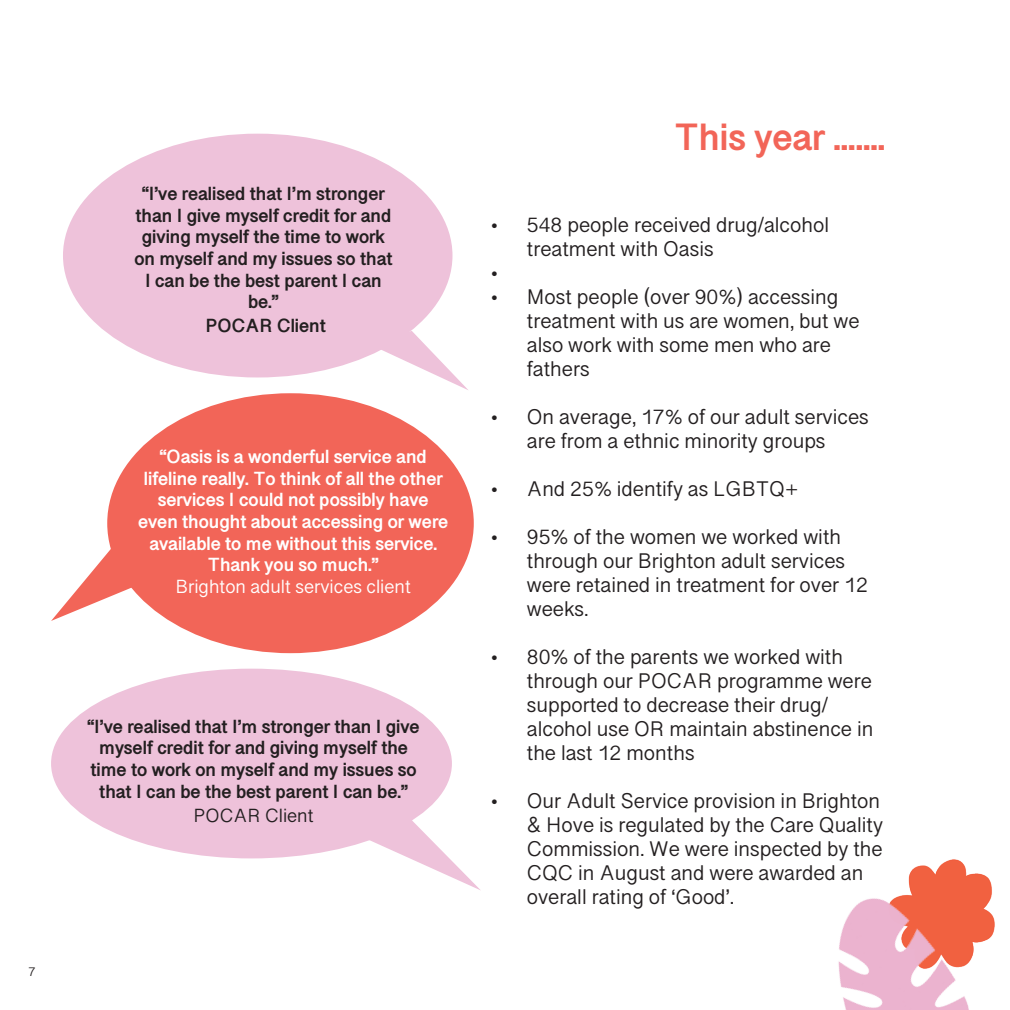
<style>
.page{position:relative;width:1010px;height:1010px;background:#fff}
.page>*{position:absolute;margin:0;border:0;box-sizing:border-box;transform-origin:0 0}
.Page_Title{font:700 36px "Telugu Sangam MN";color:#f26558}
.t1{font:20px/24px "Telugu Sangam MN";color:#231f20}
.Content{font:700 18px/21.6px "Telugu Sangam MN";color:#231f20;text-align:center}
.Content-2{font:700 18px/21.6px "Telugu Sangam MN";color:#fff;text-align:center}
.Content-3{font:18px "Telugu Sangam MN";color:#fff}
.Content-4{font:18px "Telugu Sangam MN";color:#231f20}
.t2{font:12px "Telugu Sangam MN";color:#231f20}
</style>
<div class="page">
<div style="left:63px;top:134px;width:389px;height:243px;background:#eec2da;border-radius:50%"></div>
<img style="left:909px;top:859px;width:72px;height:15px">
<div style="left:107px;top:393px;width:366px;height:260px;background:#f26558;border-radius:50%"></div>
<div style="left:51px;top:668px;width:401px;height:190px;background:#eec2da;border-radius:50%"></div>
<img style="left:838px;top:874px;width:157px;height:135px">
<svg style="left:369px;top:331px;width:99px;height:59px"></svg>
<svg style="left:352px;top:815px;width:128px;height:75px"></svg>
<svg style="left:52px;top:545px;width:90px;height:75px"></svg>
<p class="t2" style="left:28px;top:964px;width:9px">7</p>
<p class="Content" style="left:134px;top:183px;width:259px">“I’ve realised that I’m stronger than I give myself credit for and giving myself the time to work on myself and my issues so that<br>I can be the best parent I can be.”</p>
<p class="Content" style="left:205px;top:315px;width:122px">POCAR Client</p>
<p class="Content-2" style="left:138px;top:446px;width:311px">“Oasis is a wonderful service and lifeline really. To think of all the other services I could not possibly have even thought about accessing or were available to me without this service.<br>Thank you so much.”</p>
<p class="Content-3" style="left:175px;top:576px;width:237px">Brighton adult services client</p>
<p class="Content" style="left:87px;top:715px;width:333px">“I’ve realised that I’m stronger than I give myself credit for and giving myself the time to work on myself and my issues so that I can be the best parent I can be.”</p>
<p class="Content-4" style="left:193px;top:804px;width:121px">POCAR Client</p>
<p class="Page_Title" style="left:674px;top:117px;width:212px">This year .......</p>
<p class="t1" style="left:526px;top:212px;width:304px;text-indent:-36px">• 548 people received drug/alcohol treatment with Oasis</p>
<p class="t1" style="left:490px;top:260px;width:8px">•</p>
<p class="t1" style="left:526px;top:284px;width:334px;text-indent:-36px">• Most people (over 90%) accessing treatment with us are women, but we also work with some men who are fathers</p>
<p class="t1" style="left:490px;top:404px;width:379px;text-align:center">• On average, 17% of our adult services are from a ethnic minority groups</p>
<p class="t1" style="left:490px;top:476px;width:308px">• And 25% identify as LGBTQ+</p>
<p class="t1" style="left:526px;top:524px;width:342px;text-indent:-36px">• 95% of the women we worked with through our Brighton adult services were retained in treatment for over 12 weeks.</p>
<p class="t1" style="left:526px;top:644px;width:348px;text-indent:-36px">• 80% of the parents we worked with through our POCAR programme were supported to decrease their drug/ alcohol use OR maintain abstinence in the last 12 months</p>
<p class="t1" style="left:526px;top:788px;width:357px;text-indent:-36px">• Our Adult Service provision in Brighton &amp; Hove is regulated by the Care Quality Commission. We were inspected by the CQC in August and were awarded an overall rating of ‘Good’.</p>
</div>
